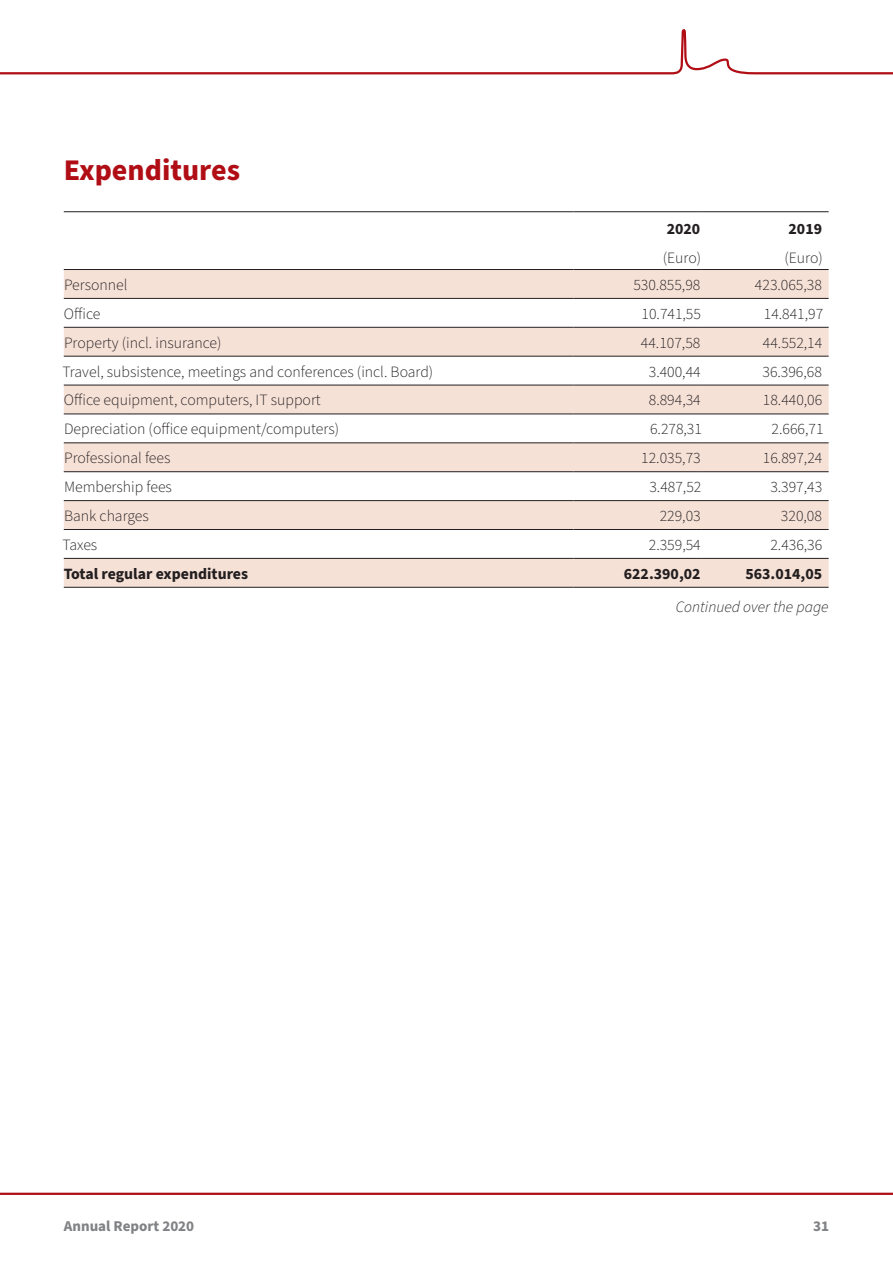
<style>
.page{position:relative;width:893px;height:1263px;background:#fff}
.page>*{position:absolute;margin:0;border:0;box-sizing:border-box;transform-origin:0 0}
.t1{font:700 30px "Source Sans Pro";color:#b00d15}
.t2{font:300 15.75px "Source Sans Pro";color:#231f20}
.t3{font:700 15.75px "Source Sans Pro";color:#231f20}
.t4{font:italic 300 15.75px "Source Sans Pro";color:#231f20}
.t5{font:700 15px "Source Sans Pro";color:#808285}
</style>
<div class="page">
<hr style="left:0;top:1193px;width:893px;height:2px;background:#b00d15">
<svg style="left:0;top:30px;width:893px;height:45px"></svg>
<svg style="left:64px;top:270px;width:765px;height:317px;fill:#f6e1d7"></svg>
<hr style="left:64px;top:211px;width:509px;height:1px;background:#231f20">
<hr style="left:573px;top:211px;width:128px;height:1px;background:#231f20">
<hr style="left:701px;top:211px;width:128px;height:1px;background:#231f20">
<hr style="left:64px;top:269px;width:509px;height:1px;background:#231f20">
<hr style="left:573px;top:269px;width:128px;height:1px;background:#231f20">
<hr style="left:701px;top:269px;width:128px;height:1px;background:#231f20">
<hr style="left:64px;top:298px;width:509px;height:1px;background:#231f20">
<hr style="left:573px;top:298px;width:128px;height:1px;background:#231f20">
<hr style="left:701px;top:298px;width:128px;height:1px;background:#231f20">
<hr style="left:64px;top:327px;width:509px;height:1px;background:#231f20">
<hr style="left:573px;top:327px;width:128px;height:1px;background:#231f20">
<hr style="left:701px;top:327px;width:128px;height:1px;background:#231f20">
<hr style="left:64px;top:356px;width:509px;height:1px;background:#231f20">
<hr style="left:573px;top:356px;width:128px;height:1px;background:#231f20">
<hr style="left:701px;top:356px;width:128px;height:1px;background:#231f20">
<hr style="left:64px;top:385px;width:509px;height:1px;background:#231f20">
<hr style="left:573px;top:385px;width:128px;height:1px;background:#231f20">
<hr style="left:701px;top:385px;width:128px;height:1px;background:#231f20">
<hr style="left:64px;top:414px;width:509px;height:1px;background:#231f20">
<hr style="left:573px;top:414px;width:128px;height:1px;background:#231f20">
<hr style="left:701px;top:414px;width:128px;height:1px;background:#231f20">
<hr style="left:64px;top:442px;width:509px;height:1px;background:#231f20">
<hr style="left:573px;top:442px;width:128px;height:1px;background:#231f20">
<hr style="left:701px;top:442px;width:128px;height:1px;background:#231f20">
<hr style="left:64px;top:471px;width:509px;height:1px;background:#231f20">
<hr style="left:573px;top:471px;width:128px;height:1px;background:#231f20">
<hr style="left:701px;top:471px;width:128px;height:1px;background:#231f20">
<hr style="left:64px;top:500px;width:509px;height:1px;background:#231f20">
<hr style="left:573px;top:500px;width:128px;height:1px;background:#231f20">
<hr style="left:701px;top:500px;width:128px;height:1px;background:#231f20">
<hr style="left:64px;top:529px;width:509px;height:1px;background:#231f20">
<hr style="left:573px;top:529px;width:128px;height:1px;background:#231f20">
<hr style="left:701px;top:529px;width:128px;height:1px;background:#231f20">
<hr style="left:64px;top:558px;width:509px;height:1px;background:#231f20">
<hr style="left:573px;top:558px;width:128px;height:1px;background:#231f20">
<hr style="left:701px;top:558px;width:128px;height:1px;background:#231f20">
<hr style="left:64px;top:587px;width:509px;height:1px;background:#231f20">
<hr style="left:573px;top:587px;width:128px;height:1px;background:#231f20">
<hr style="left:701px;top:587px;width:128px;height:1px;background:#231f20">
<h1 class="t1" style="left:64px;top:149px;width:178px">Expenditures</h1>
<p class="t3" style="left:667px;top:218px;width:35px">2020</p>
<p class="t3" style="left:789px;top:218px;width:35px">2019</p>
<p class="t2" style="left:663px;top:247px;width:40px">(Euro)</p>
<p class="t2" style="left:784px;top:247px;width:40px">(Euro)</p>
<p class="t2" style="left:64px;top:274px;width:65px">Personnel</p>
<p class="t2" style="left:633px;top:274px;width:68px">530.855,98</p>
<p class="t2" style="left:755px;top:274px;width:68px">423.065,38</p>
<p class="t2" style="left:64px;top:303px;width:38px">Office</p>
<p class="t2" style="left:642px;top:303px;width:61px">10.741,55</p>
<p class="t2" style="left:764px;top:303px;width:61px">14.841,97</p>
<p class="t2" style="left:64px;top:332px;width:159px">Property (incl. insurance)</p>
<p class="t2" style="left:641px;top:332px;width:61px">44.107,58</p>
<p class="t2" style="left:763px;top:332px;width:61px">44.552,14</p>
<p class="t2" style="left:62px;top:361px;width:372px">Travel, subsistence, meetings and conferences (incl. Board)</p>
<p class="t2" style="left:649px;top:361px;width:53px">3.400,44</p>
<p class="t2" style="left:762px;top:361px;width:61px">36.396,68</p>
<p class="t2" style="left:64px;top:390px;width:258px">Office equipment, computers, IT support</p>
<p class="t2" style="left:649px;top:390px;width:53px">8.894,34</p>
<p class="t2" style="left:763px;top:390px;width:61px">18.440,06</p>
<p class="t2" style="left:64px;top:419px;width:277px">Depreciation (office equipment/computers)</p>
<p class="t2" style="left:650px;top:419px;width:53px">6.278,31</p>
<p class="t2" style="left:772px;top:419px;width:53px">2.666,71</p>
<p class="t2" style="left:64px;top:447px;width:108px">Professional fees</p>
<p class="t2" style="left:641px;top:447px;width:61px">12.035,73</p>
<p class="t2" style="left:763px;top:447px;width:61px">16.897,24</p>
<p class="t2" style="left:64px;top:476px;width:109px">Membership fees</p>
<p class="t2" style="left:649px;top:476px;width:53px">3.487,52</p>
<p class="t2" style="left:770px;top:476px;width:53px">3.397,43</p>
<p class="t2" style="left:64px;top:505px;width:86px">Bank charges</p>
<p class="t2" style="left:660px;top:505px;width:42px">229,03</p>
<p class="t2" style="left:781px;top:505px;width:42px">320,08</p>
<p class="t2" style="left:62px;top:534px;width:36px">Taxes</p>
<p class="t2" style="left:649px;top:534px;width:53px">2.359,54</p>
<p class="t2" style="left:770px;top:534px;width:53px">2.436,36</p>
<p class="t3" style="left:64px;top:563px;width:186px">Total regular expenditures</p>
<p class="t3" style="left:624px;top:563px;width:78px">622.390,02</p>
<p class="t3" style="left:745px;top:563px;width:78px">563.014,05</p>
<p class="t4" style="left:676px;top:597px;width:154px">Continued over the page</p>
<p class="t5" style="left:64px;top:1215px;width:132px">Annual Report 2020</p>
<p class="t5" style="left:813px;top:1215px;width:17px">31</p>
</div>
